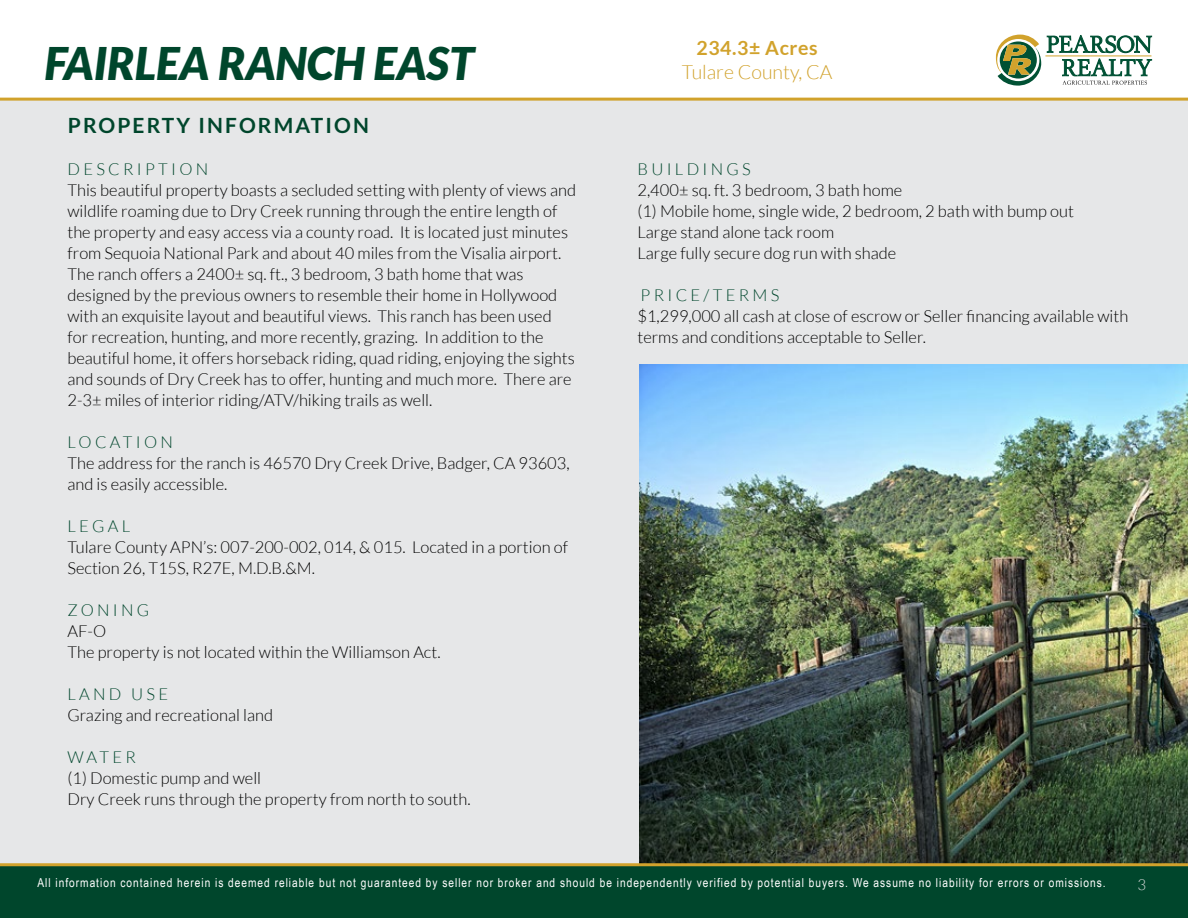
<style>
.page{position:relative;width:1188px;height:918px;background:#fff}
.page>*{position:absolute;margin:0;border:0;box-sizing:border-box;transform-origin:0 0}
.t1{font:italic 900 45px "Lato";color:#00462c}
.t2{font:700 21px "Lato";letter-spacing:.1em;color:#00462c}
.t3{font:300 19.5px "Lato";color:#d1a22c}
.t4{font:700 19.5px "Lato";letter-spacing:.03em;color:#d1a22c}
.t5{font:300 16.5px/21px "Lato";color:#000}
.t6{font:300 16.5px "Lato";letter-spacing:.2em;color:#00462c}
.t7{font:300 15px "Lato";color:#dcddde}
.t8{font:12.3px "Arial Narrow";letter-spacing:.08em;color:#fff}
</style>
<div class="page">
<div style="left:0;top:99px;width:1188px;height:765px;background:#e6e7e8"></div>
<img style="left:639px;top:365px;width:549px;height:498px">
<svg style="left:996px;top:35px;width:156px;height:51px"></svg>
<div style="left:0;top:864px;width:1188px;height:54px;background:#00462c"></div>
<hr style="left:0;top:863px;width:1188px;height:3px;background:#d1a22c">
<hr style="left:0;top:98px;width:1188px;height:3px;background:#d1a22c">
<h1 class="t1" style="left:44px;top:37px;width:431px">FAIRLEA RANCH EAST</h1>
<p class="t2" style="left:68px;top:114px;width:303px">PROPERTY INFORMATION</p>
<p class="t6" style="left:68px;top:160px;width:142px">DESCRIPTION</p>
<p class="t5" style="left:68px;top:180px;width:510px">This beautiful property boasts a secluded setting with plenty of views and wildlife roaming due to Dry Creek running through the entire length of the property and easy access via a county road. It is located just minutes from Sequoia National Park and about 40 miles from the Visalia airport.<br>The ranch offers a 2400± sq. ft., 3 bedroom, 3 bath home that was designed by the previous owners to resemble their home in Hollywood with an exquisite layout and beautiful views. This ranch has been used for recreation, hunting, and more recently, grazing. In addition to the beautiful home, it offers horseback riding, quad riding, enjoying the sights and sounds of Dry Creek has to offer, hunting and much more. There are 2-3± miles of interior riding/ATV/hiking trails as well.</p>
<p class="t6" style="left:68px;top:433px;width:107px">LOCATION</p>
<p class="t5" style="left:68px;top:453px;width:504px">The address for the ranch is 46570 Dry Creek Drive, Badger, CA 93603, and is easily accessible.</p>
<p class="t6" style="left:68px;top:517px;width:64px">LEGAL</p>
<p class="t5" style="left:68px;top:537px;width:502px">Tulare County APN’s: 007-200-002, 014, &amp; 015. Located in a portion of<br>Section 26, T15S, R27E, M.D.B.&amp;M.</p>
<p class="t6" style="left:68px;top:601px;width:83px">ZONING</p>
<p class="t5" style="left:68px;top:621px;width:375px">AF-O<br>The property is not located within the Williamson Act.</p>
<p class="t6" style="left:68px;top:685px;width:102px">LAND USE</p>
<p class="t5" style="left:68px;top:705px;width:207px">Grazing and recreational land</p>
<p class="t6" style="left:68px;top:748px;width:70px">WATER</p>
<p class="t5" style="left:68px;top:768px;width:405px">(1) Domestic pump and well<br>Dry Creek runs through the property from north to south.</p>
<p class="t4" style="left:696px;top:36px;width:123px">234.3± Acres</p>
<p class="t3" style="left:682px;top:61px;width:152px">Tulare County, CA</p>
<p class="t6" style="left:637px;top:160px;width:115px">BUILDINGS</p>
<p class="t5" style="left:637px;top:180px;width:438px">2,400± sq. ft. 3 bedroom, 3 bath home<br>(1) Mobile home, single wide, 2 bedroom, 2 bath with bump out Large stand alone tack room<br>Large fully secure dog run with shade</p>
<p class="t6" style="left:641px;top:286px;width:140px">PRICE/TERMS</p>
<p class="t5" style="left:637px;top:306px;width:492px">$1,299,000 all cash at close of escrow or Seller financing available with terms and conditions acceptable to Seller.</p>
<p class="t8" style="left:38px;top:873px;width:1070px">All information contained herein is deemed reliable but not guaranteed by seller nor broker and should be independently verified by potential buyers. We assume no liability for errors or omissions.</p>
<p class="t7" style="left:1138px;top:876px;width:10px">3</p>
</div>
